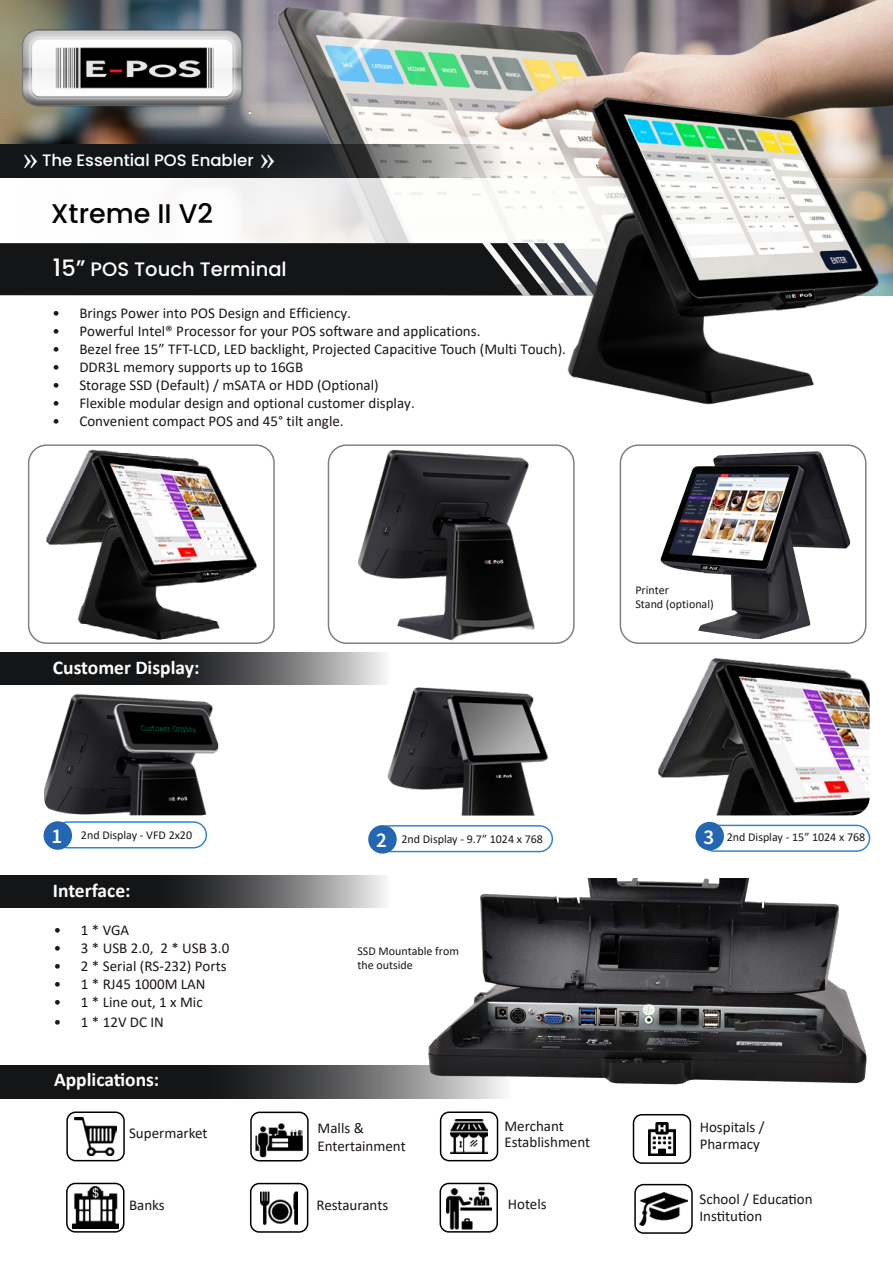
<style>
.page{position:relative;width:893px;height:1263px;background:#fff}
.page>*{position:absolute;margin:0;border:0;box-sizing:border-box;transform-origin:0 0}
.t1{font:37.5px "Minion Pro";color:#fff}
.t2{font:500 27px "Poppins";color:#000}
.t3{font:700 19.5px "Calibri";color:#fff}
.t4{font:500 19.5px "Poppins";color:#fff}
.t5{font:500 16.5px "Poppins";color:#fff}
.t6{font:15px/16.5px "Calibri";color:#1d1714}
.t7{font:12px/14.4px "Calibri";color:#1d1714}
.s1{font-size:24px}
.s2{font-size:22.5px}
.s3{font-family:"Source Sans Pro";font-weight:600;font-size:21px;color:#fff}
</style>
<div class="page">
<img style="left:0;top:0;width:893px;height:178px">
<svg style="left:0;top:178px;width:893px;height:118px"></svg>
<svg style="left:0;top:875px;width:385px;height:33px;background:#4a4b4c"></svg>
<svg style="left:0;top:1065px;width:398px;height:34px;background:#2b2c2e"></svg>
<img style="left:16px;top:23px;width:235px;height:91px">
<div style="left:0;top:243px;width:523px;height:52px;background:#141517"></div>
<img style="left:75px;top:1117px;width:41px;height:38px">
<div style="left:66px;top:1111px;width:59px;height:50px;border:2px solid #000;border-radius:9px"></div>
<img style="left:73px;top:1186px;width:45px;height:43px">
<div style="left:66px;top:1183px;width:58px;height:49px;border:2px solid #000;border-radius:9px"></div>
<img style="left:255px;top:1123px;width:48px;height:38px">
<div style="left:250px;top:1111px;width:59px;height:50px;border:2px solid #000;border-radius:9px"></div>
<img style="left:260px;top:1191px;width:38px;height:35px">
<div style="left:250px;top:1183px;width:58px;height:50px;border:2px solid #000;border-radius:9px"></div>
<img style="left:649px;top:1122px;width:26px;height:34px">
<div style="left:633px;top:1114px;width:58px;height:50px;border:2px solid #000;border-radius:9px"></div>
<img style="left:450px;top:1119px;width:38px;height:34px">
<div style="left:440px;top:1111px;width:58px;height:50px;border:2px solid #000;border-radius:9px"></div>
<img style="left:446px;top:1186px;width:45px;height:43px">
<div style="left:440px;top:1183px;width:58px;height:49px;border:2px solid #000;border-radius:9px"></div>
<img style="left:640px;top:1192px;width:47px;height:33px">
<div style="left:634px;top:1184px;width:59px;height:50px;border:2px solid #000;border-radius:9px"></div>
<svg style="left:0;top:145px;width:503px;height:33px;background:#3f4041"></svg>
<img style="left:523px;top:88px;width:368px;height:317px">
<div style="left:376px;top:825px;width:177px;height:27px;border:2px solid #0166bf;border-radius:13px"></div>
<div style="left:701px;top:825px;width:169px;height:27px;border:2px solid #0166bf;border-radius:13px"></div>
<div style="left:368px;top:825px;width:29px;height:28px;background:#2367b2;border-radius:50%"></div>
<div style="left:695px;top:822px;width:29px;height:28px;background:#2367b2;border-radius:50%"></div>
<img style="left:387px;top:687px;width:162px;height:128px">
<img style="left:658px;top:658px;width:212px;height:157px">
<div style="left:55px;top:821px;width:152px;height:27px;border:2px solid #0166bf;border-radius:13px"></div>
<div style="left:44px;top:821px;width:28px;height:29px;background:#2367b2;border-radius:50%"></div>
<img style="left:44px;top:694px;width:175px;height:121px">
<svg style="left:0;top:652px;width:385px;height:33px;background:#868687"></svg>
<img style="left:398px;top:878px;width:469px;height:237px">
<div style="left:328px;top:444px;width:247px;height:200px;border:2px solid #808080;border-radius:18px"></div>
<img style="left:342px;top:449px;width:223px;height:194px">
<img style="left:39px;top:444px;width:265px;height:241px">
<div style="left:620px;top:444px;width:246px;height:200px;border:2px solid #808080;border-radius:18px"></div>
<img style="left:649px;top:444px;width:212px;height:200px">
<h1 class="t1" style="left:22px;top:137px;width:18px">»</h1>
<p class="t5" style="left:42px;top:151px;width:213px">The Essential POS Enabler</p>
<h1 class="t1" style="left:260px;top:137px;width:18px">»</h1>
<h2 class="t2" style="left:51px;top:197px;width:164px">Xtreme II V2</h2>
<h3 class="t4" style="left:53px;top:258px;width:235px"><span class="s1">1</span><span class="s2">5”</span> POS Touch Terminal</h3>
<p class="t6" style="left:52px;top:304px;width:300px">• Brings Power into POS Design and Efficiency.</p>
<p class="t6" style="left:52px;top:322px;width:430px">• Powerful Intel® Processor for your POS software and applications.</p>
<p class="t6" style="left:52px;top:340px;width:515px">• Bezel free 15” TFT-LCD, LED backlight, Projected Capacitive Touch (Multi Touch).</p>
<p class="t6" style="left:52px;top:358px;width:252px">• DDR3L memory supports up to 16GB</p>
<p class="t6" style="left:52px;top:376px;width:328px">• Storage SSD (Default) / mSATA or HDD (Optional)</p>
<p class="t6" style="left:52px;top:394px;width:364px">• Flexible modular design and optional customer display.</p>
<p class="t6" style="left:52px;top:412px;width:293px">• Convenient compact POS and 45° tilt angle.</p>
<h3 class="t3" style="left:53px;top:654px;width:148px">Customer Display:</h3>
<p class="t7" style="left:635px;top:582px;width:80px">Printer<br>Stand (optional)</p>
<p class="t7" style="left:52px;top:827px;width:142px"><span class="s3">1</span> 2nd Display - VFD 2x20</p>
<p class="t7" style="left:376px;top:831px;width:168px"><span class="s3">2</span> 2nd Display - 9.7” 1024 x 768</p>
<p class="t7" style="left:703px;top:830px;width:163px"><span class="s3">3</span> 2nd Display - 15” 1024 x 768</p>
<h3 class="t3" style="left:53px;top:877px;width:79px">Interface:</h3>
<p class="t6" style="left:54px;top:922px;width:77px">• 1 * VGA</p>
<p class="t6" style="left:54px;top:940px;width:177px">• 3 * USB 2.0, 2 * USB 3.0</p>
<p class="t6" style="left:54px;top:958px;width:174px">• 2 * Serial (RS-232) Ports</p>
<p class="t6" style="left:54px;top:976px;width:153px">• 1 * RJ45 1000M LAN</p>
<p class="t6" style="left:54px;top:994px;width:150px">• 1 * Line out, 1 x Mic</p>
<p class="t6" style="left:54px;top:1013px;width:112px">• 1 * 12V DC IN</p>
<h3 class="t3" style="left:54px;top:1066px;width:107px">Applications:</h3>
<p class="t6" style="left:129px;top:1125px;width:80px">Supermarket</p>
<p class="t6" style="left:129px;top:1196px;width:37px">Banks</p>
<p class="t7" style="left:357px;top:943px;width:103px">SSD Mountable from the outside</p>
<p class="t6" style="left:318px;top:1119px;width:90px;line-height:18px">Malls &amp;<br>Entertainment</p>
<p class="t6" style="left:317px;top:1196px;width:73px">Restaurants</p>
<p class="t6" style="left:504px;top:1117px;width:87px">Merchant<br>Establishment</p>
<p class="t6" style="left:700px;top:1118px;width:66px">Hospitals /<br>Pharmacy</p>
<p class="t6" style="left:508px;top:1196px;width:40px">Hotels</p>
<p class="t6" style="left:699px;top:1191px;width:115px">School / Education<br>Institution</p>
</div>
